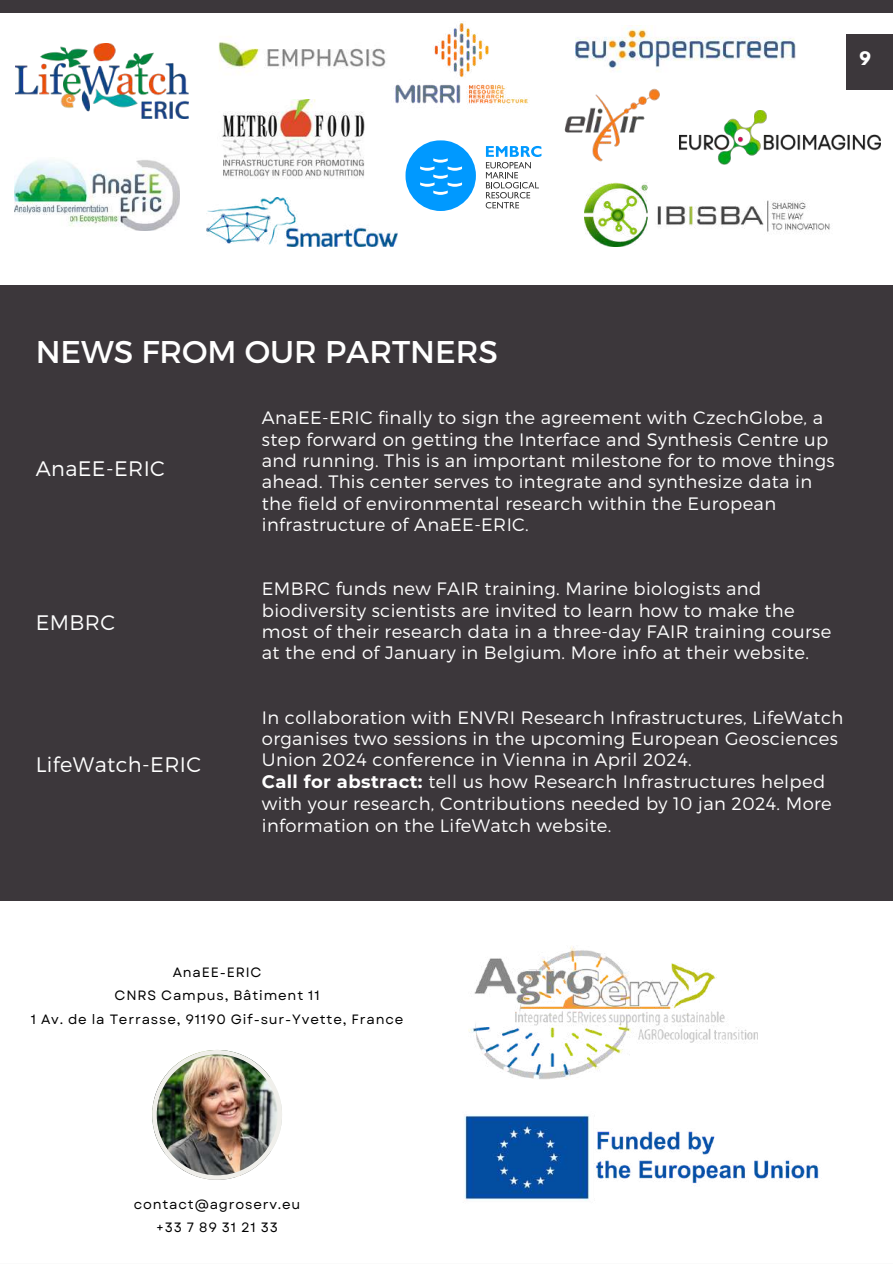
<style>
.page{position:relative;width:893px;height:1264px;background:#fff}
.page>*{position:absolute;margin:0;border:0;box-sizing:border-box;transform-origin:0 0}
.t1{font:31.35px "Montserrat";color:#fff}
.t2{font:300 21px "Montserrat";letter-spacing:.02em;color:#fff}
.t3{font:300 18px/21.3px "Montserrat";letter-spacing:.02em;color:#fff}
.t4{font:700 16.5px "League Spartan";color:#fff}
.t5{font:13.5px/23.7px "Garet";letter-spacing:.06em;color:#000;text-align:center}
.s1{font-weight:700}
</style>
<div class="page">
<div style="left:0;top:285px;width:892px;height:615px;background:#3c373b"></div>
<img style="left:469px;top:946px;width:288px;height:133px">
<div style="left:0;top:0;width:892px;height:12px;background:#3c373b"></div>
<img style="left:564px;top:88px;width:96px;height:74px">
<img style="left:218px;top:36px;width:168px;height:37px">
<img style="left:575px;top:28px;width:220px;height:44px">
<img style="left:15px;top:160px;width:164px;height:70px">
<svg style="left:405px;top:140px;width:71px;height:71px"></svg>
<svg style="left:485px;top:146px;width:56px;height:62px"></svg>
<img style="left:584px;top:182px;width:247px;height:64px">
<img style="left:679px;top:111px;width:201px;height:54px">
<img style="left:16px;top:43px;width:172px;height:75px">
<img style="left:222px;top:99px;width:143px;height:80px">
<img style="left:206px;top:198px;width:191px;height:48px">
<img style="left:391px;top:12px;width:140px;height:92px">
<img style="left:152px;top:1050px;width:129px;height:129px">
<img style="left:464px;top:1114px;width:126px;height:87px">
<img style="left:594px;top:1131px;width:225px;height:53px">
<div style="left:846px;top:34px;width:46px;height:55px;background:#3c373b"></div>
<p class="t4" style="left:859px;top:51px;width:13px">9</p>
<h1 class="t1" style="left:36px;top:331px;width:464px">NEWS FROM OUR PARTNERS</h1>
<p class="t2" style="left:36px;top:455px;width:131px">AnaEE-ERIC</p>
<p class="t2" style="left:36px;top:609px;width:81px">EMBRC</p>
<p class="t2" style="left:36px;top:750px;width:167px">LifeWatch-ERIC</p>
<p class="t3" style="left:262px;top:406px;width:574px">AnaEE-ERIC finally to sign the agreement with CzechGlobe, a step forward on getting the Interface and Synthesis Centre up and running. This is an important milestone for to move things ahead. This center serves to integrate and synthesize data in the field of environmental research within the European infrastructure of AnaEE-ERIC.</p>
<p class="t3" style="left:262px;top:577px;width:571px">EMBRC funds new FAIR training. Marine biologists and biodiversity scientists are invited to learn how to make the most of their research data in a three-day FAIR training course at the end of January in Belgium. More info at their website.</p>
<p class="t3" style="left:262px;top:705px;width:583px">In collaboration with ENVRI Research Infrastructures, LifeWatch organises two sessions in the upcoming European Geosciences Union 2024 conference in Vienna in April 2024.<br><span class="s1">Call for abstract:</span> tell us how Research Infrastructures helped with your research, Contributions needed by 10 jan 2024. More information on the LifeWatch website.</p>
<p class="t5" style="left:31px;top:960px;width:374px">AnaEE-ERIC<br>CNRS Campus, Bâtiment 11<br>1 Av. de la Terrasse, 91190 Gif-sur-Yvette, France</p>
<p class="t5" style="left:134px;top:1191px;width:168px">contact@agroserv.eu +33 7 89 31 21 33</p>
</div>
